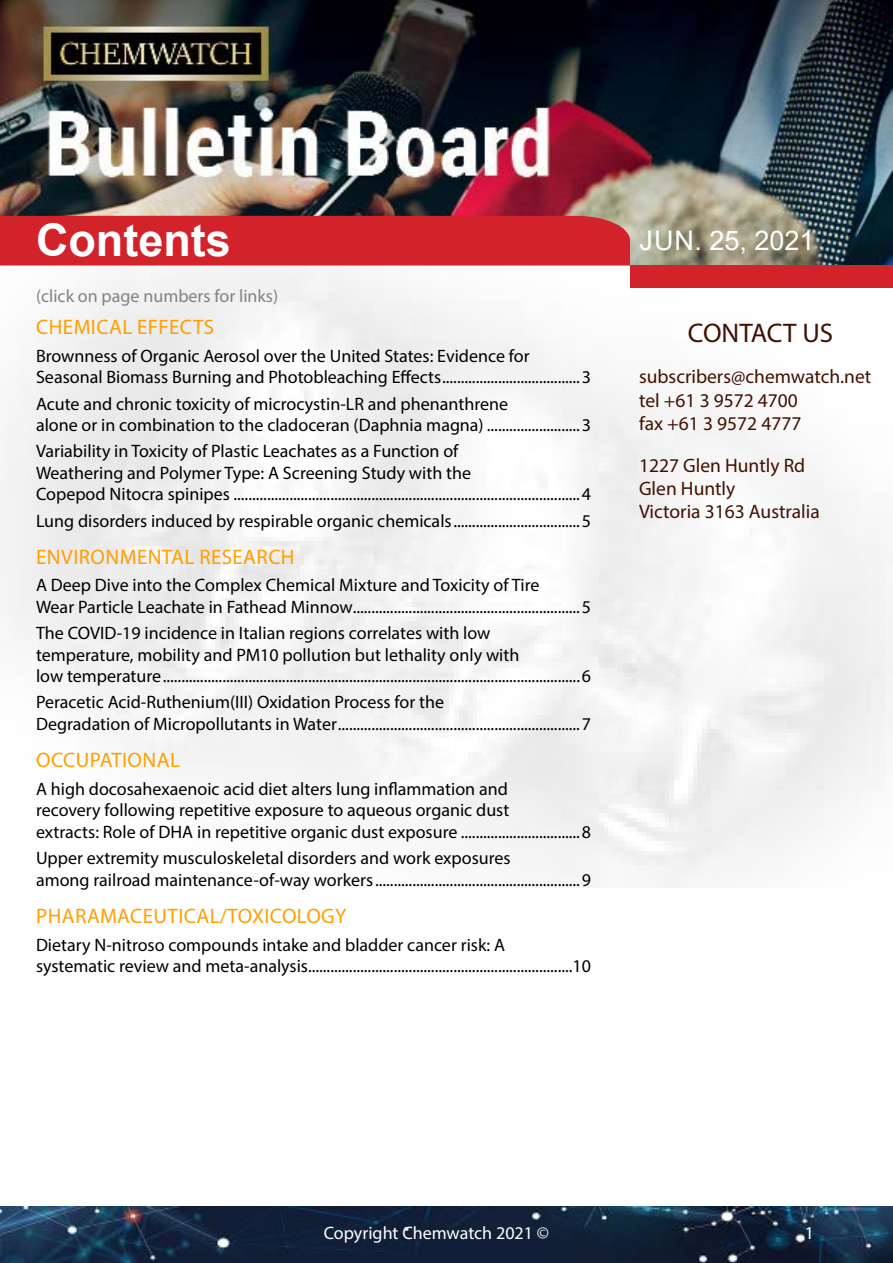
<style>
.page{position:relative;width:893px;height:1263px;background:#fff}
.page>*{position:absolute;margin:0;border:0;box-sizing:border-box;transform-origin:0 0}
.t1{font:700 45px "Arial";color:#fff}
.t2{font:27px "Arial";color:#fff}
.t3{font:27px "Myriad Pro";color:#401200}
.t4{font:21px "Myriad Pro";letter-spacing:.02em;color:#ff9f00}
.t5{font:19.5px/23.4px "Myriad Pro";color:#401200}
.t6{font:18px/21.6px "Myriad Pro";color:#000}
.t7{font:18px "Myriad Pro";color:#808285}
.t8{font:18px "Myriad Pro";color:#fff}
</style>
<div class="page">
<img style="left:0;top:0;width:893px;height:887px">
<div style="left:630px;top:265px;width:263px;height:23px;background:#d2232a"></div>
<div style="left:0;top:216px;width:630px;height:50px;background:#d2232a"></div>
<img style="left:0;top:1207px;width:893px;height:56px">
<h1 class="t1" style="left:36px;top:209px;width:196px">Contents</h1>
<h2 class="t2" style="left:640px;top:221px;width:176px">Jun. 25, 2021</h2>
<p class="t7" style="left:36px;top:284px;width:244px">(click on page numbers for links)</p>
<p class="t4" style="left:36px;top:314px;width:180px">CHEMICAL EFFECTS</p>
<p class="t6" style="left:36px;top:345px;width:556px">Brownness of Organic Aerosol over the United States: Evidence for<br>Seasonal Biomass Burning and Photobleaching Effects.....................................3</p>
<p class="t6" style="left:36px;top:392px;width:556px">Acute and chronic toxicity of microcystin-LR and phenanthrene<br>alone or in combination to the cladoceran (Daphnia magna) .........................3</p>
<p class="t6" style="left:36px;top:440px;width:556px">Variability in Toxicity of Plastic Leachates as a Function of<br>Weathering and Polymer Type: A Screening Study with the<br>Copepod Nitocra spinipes .............................................................................................4</p>
<p class="t6" style="left:36px;top:509px;width:556px">Lung disorders induced by respirable organic chemicals..................................5</p>
<p class="t4" style="left:36px;top:544px;width:260px">ENVIRONMENTAL RESEARCH</p>
<p class="t6" style="left:36px;top:574px;width:557px">A Deep Dive into the Complex Chemical Mixture and Toxicity of Tire<br>Wear Particle Leachate in Fathead Minnow.............................................................5</p>
<p class="t6" style="left:36px;top:622px;width:556px">The COVID-19 incidence in Italian regions correlates with low temperature, mobility and PM10 pollution but lethality only with<br>low temperature................................................................................................................6</p>
<p class="t6" style="left:36px;top:691px;width:556px">Peracetic Acid-Ruthenium(III) Oxidation Process for the<br>Degradation of Micropollutants in Water.................................................................7</p>
<p class="t4" style="left:36px;top:747px;width:145px">OCCUPATIONAL</p>
<p class="t6" style="left:36px;top:778px;width:556px">A high docosahexaenoic acid diet alters lung inflammation and<br>recovery following repetitive exposure to aqueous organic dust<br>extracts: Role of DHA in repetitive organic dust exposure ................................8</p>
<p class="t6" style="left:36px;top:847px;width:556px">Upper extremity musculoskeletal disorders and work exposures<br>among railroad maintenance-of-way workers.......................................................9</p>
<p class="t4" style="left:36px;top:903px;width:312px">PHARAMACEUTICAL/TOXICOLOGY</p>
<p class="t6" style="left:36px;top:933px;width:556px">Dietary N-nitroso compounds intake and bladder cancer risk: A<br>systematic review and meta-analysis.......................................................................10</p>
<h2 class="t3" style="left:688px;top:316px;width:147px">CONTACT US</h2>
<p class="t5" style="left:639px;top:365px;width:234px">subscribers@chemwatch.net tel +61 3 9572 4700<br>fax +61 3 9572 4777</p>
<p class="t5" style="left:639px;top:453px;width:182px">1227 Glen Huntly Rd<br>Glen Huntly<br>Victoria 3163 Australia</p>
<p class="t8" style="left:324px;top:1222px;width:227px">Copyright Chemwatch 2021 ©</p>
<p class="t8" style="left:805px;top:1222px;width:11px">1</p>
</div>
